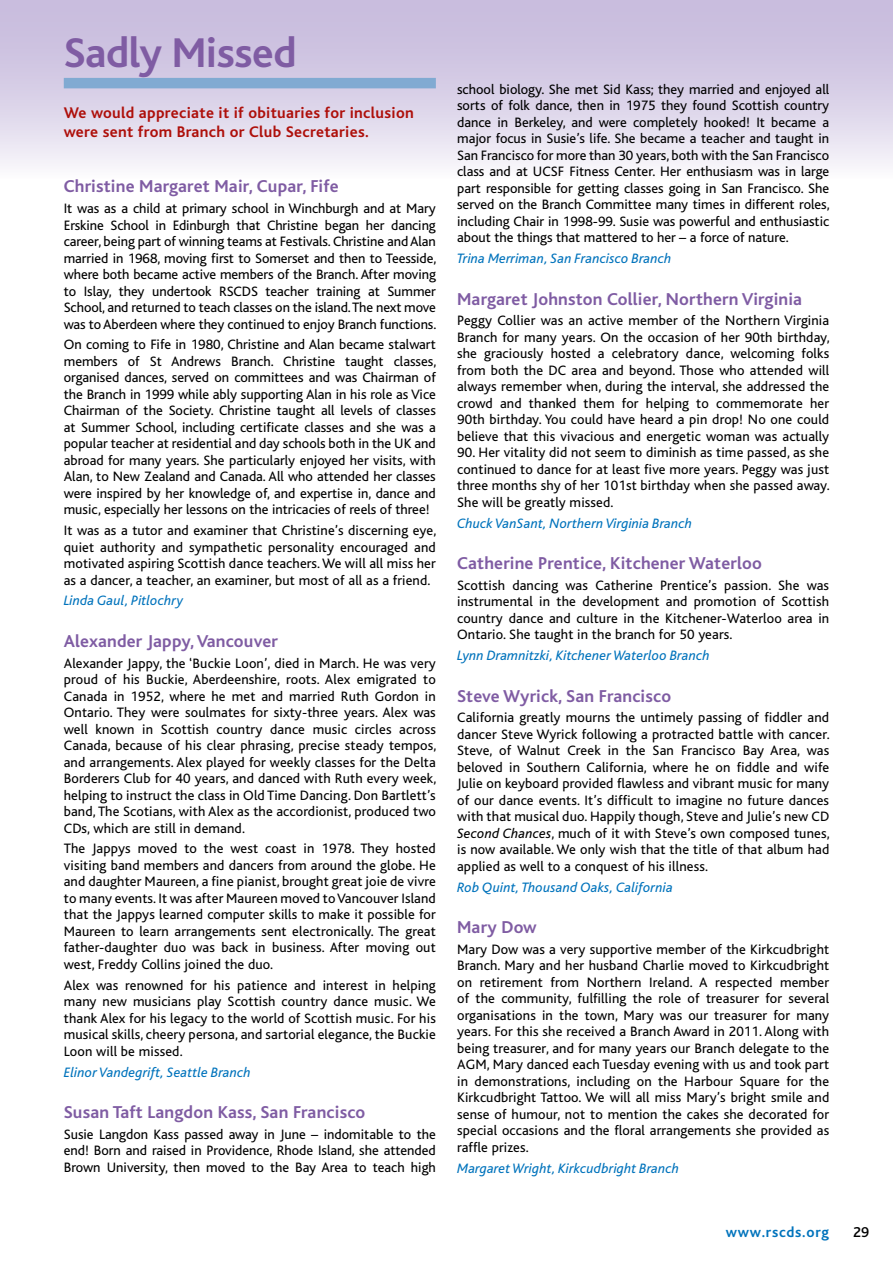
<style>
.page{position:relative;width:893px;height:1263px;background:#fff}
.page>*{position:absolute;margin:0;border:0;box-sizing:border-box;transform-origin:0 0}
.t1{font:700 43.5px "Bliss";letter-spacing:-.01em;color:#7f5ca3}
.t2{font:700 18px "Bliss";letter-spacing:.01em;color:#7f5ca3}
.t3{font:700 16.2px/19.5px "Bliss";letter-spacing:.02em;color:#ae0f0a}
.t4{font:700 15px "Bliss";letter-spacing:.05em;color:#0073bc}
.t5{font:500 15px "Bliss";color:#000}
.t6{font:14.25px/16.5px "Bliss";letter-spacing:.01em;color:#000;text-align:justify}
.t7{font:italic 14.25px "Bliss";letter-spacing:.01em;color:#0073bc}
.s1{font-style:italic}
</style>
<div class="page">
<div style="left:0;top:0;width:893px;height:179px;background:linear-gradient(to bottom,#c0b3d9,#f5f3f9)"></div>
<div style="left:64px;top:78px;width:372px;height:10px;background:#81aad2"></div>
<h1 class="t1" style="left:64px;top:30px;width:234px">Sadly Missed</h1>
<p class="t3" style="left:64px;top:103px;width:351px">We would appreciate it if obituaries for inclusion were sent from Branch or Club Secretaries.</p>
<p class="t2" style="left:64px;top:177px;width:276px">Christine Margaret Mair, Cupar, Fife</p>
<p class="t6" style="left:64px;top:200px;width:374px">It was as a child at primary school in Winchburgh and at Mary Erskine School in Edinburgh that Christine began her dancing career, being part of winning teams at Festivals. Christine and Alan married in 1968, moving first to Somerset and then to Teesside, where both became active members of the Branch. After moving to Islay, they undertook RSCDS teacher training at Summer School, and returned to teach classes on the island. The next move was to Aberdeen where they continued to enjoy Branch functions.</p>
<p class="t6" style="left:64px;top:337px;width:374px">On coming to Fife in 1980, Christine and Alan became stalwart members of St Andrews Branch. Christine taught classes, organised dances, served on committees and was Chairman of the Branch in 1999 while ably supporting Alan in his role as Vice Chairman of the Society. Christine taught all levels of classes at Summer School, including certificate classes and she was a popular teacher at residential and day schools both in the UK and abroad for many years. She particularly enjoyed her visits, with Alan, to New Zealand and Canada. All who attended her classes were inspired by her knowledge of, and expertise in, dance and music, especially her lessons on the intricacies of reels of three!</p>
<p class="t6" style="left:64px;top:522px;width:374px">It was as a tutor and examiner that Christine’s discerning eye, quiet authority and sympathetic personality encouraged and motivated aspiring Scottish dance teachers. We will all miss her as a dancer, a teacher, an examiner, but most of all as a friend.</p>
<p class="t7" style="left:64px;top:593px;width:121px">Linda Gaul, Pitlochry</p>
<p class="t2" style="left:64px;top:632px;width:216px">Alexander Jappy, Vancouver</p>
<p class="t6" style="left:64px;top:655px;width:374px">Alexander Jappy, the ‘Buckie Loon’, died in March. He was very proud of his Buckie, Aberdeenshire, roots. Alex emigrated to Canada in 1952, where he met and married Ruth Gordon in Ontario. They were soulmates for sixty-three years. Alex was well known in Scottish country dance music circles across Canada, because of his clear phrasing, precise steady tempos, and arrangements. Alex played for weekly classes for the Delta Borderers Club for 40 years, and danced with Ruth every week, helping to instruct the class in Old Time Dancing. Don Bartlett’s band, The Scotians, with Alex as the accordionist, produced two CDs, which are still in demand.</p>
<p class="t6" style="left:64px;top:841px;width:374px">The Jappys moved to the west coast in 1978. They hosted visiting band members and dancers from around the globe. He and daughter Maureen, a fine pianist, brought great joie de vivre to many events. It was after Maureen moved to Vancouver Island that the Jappys learned computer skills to make it possible for Maureen to learn arrangements sent electronically. The great father-daughter duo was back in business. After moving out west, Freddy Collins joined the duo.</p>
<p class="t6" style="left:64px;top:977px;width:374px">Alex was renowned for his patience and interest in helping many new musicians play Scottish country dance music. We thank Alex for his legacy to the world of Scottish music. For his musical skills, cheery persona, and sartorial elegance, the Buckie Loon will be missed.</p>
<p class="t7" style="left:64px;top:1064px;width:188px">Elinor Vandegrift, Seattle Branch</p>
<p class="t2" style="left:64px;top:1103px;width:303px">Susan Taft Langdon Kass, San Francisco</p>
<p class="t6" style="left:64px;top:1126px;width:374px">Susie Langdon Kass passed away in June – indomitable to the end! Born and raised in Providence, Rhode Island, she attended Brown University, then moved to the Bay Area to teach high</p>
<p class="t6" style="left:457px;top:81px;width:374px">school biology. She met Sid Kass; they married and enjoyed all sorts of folk dance, then in 1975 they found Scottish country dance in Berkeley, and were completely hooked! It became a major focus in Susie’s life. She became a teacher and taught in San Francisco for more than 30 years, both with the San Francisco class and at UCSF Fitness Center. Her enthusiasm was in large part responsible for getting classes going in San Francisco. She served on the Branch Committee many times in different roles, including Chair in 1998-99. Susie was powerful and enthusiastic about the things that mattered to her – a force of nature.</p>
<p class="t7" style="left:457px;top:251px;width:216px">Trina Merriman, San Francisco Branch</p>
<p class="t2" style="left:457px;top:289px;width:347px">Margaret Johnston Collier, Northern Virginia</p>
<p class="t6" style="left:457px;top:313px;width:374px">Peggy Collier was an active member of the Northern Virginia Branch for many years. On the occasion of her 90th birthday, she graciously hosted a celebratory dance, welcoming folks from both the DC area and beyond. Those who attended will always remember when, during the interval, she addressed the crowd and thanked them for helping to commemorate her 90th birthday. You could have heard a pin drop! No one could believe that this vivacious and energetic woman was actually</p>
<p class="t6" style="left:457px;top:445px;width:374px">90. Her vitality did not seem to diminish as time passed, as she continued to dance for at least five more years. Peggy was just three months shy of her 101st birthday when she passed away.<br>She will be greatly missed.</p>
<p class="t7" style="left:457px;top:516px;width:236px">Chuck VanSant, Northern Virginia Branch</p>
<p class="t2" style="left:457px;top:554px;width:306px">Catherine Prentice, Kitchener Waterloo</p>
<p class="t6" style="left:457px;top:577px;width:374px">Scottish dancing was Catherine Prentice’s passion. She was instrumental in the development and promotion of Scottish country dance and culture in the Kitchener-Waterloo area in Ontario. She taught in the branch for 50 years.</p>
<p class="t7" style="left:457px;top:648px;width:254px">Lynn Dramnitzki, Kitchener Waterloo Branch</p>
<p class="t2" style="left:457px;top:686px;width:216px">Steve Wyrick, San Francisco</p>
<p class="t6" style="left:457px;top:710px;width:374px">California greatly mourns the untimely passing of fiddler and dancer Steve Wyrick following a protracted battle with cancer.<br>Steve, of Walnut Creek in the San Francisco Bay Area, was beloved in Southern California, where he on fiddle and wife Julie on keyboard provided flawless and vibrant music for many of our dance events. It’s difficult to imagine no future dances with that musical duo. Happily though, Steve and Julie’s new CD <span class="s1">Second Chances</span>, much of it with Steve’s own composed tunes, is now available. We only wish that the title of that album had applied as well to a conquest of his illness.</p>
<p class="t7" style="left:457px;top:880px;width:217px">Rob Quint, Thousand Oaks, California</p>
<p class="t2" style="left:457px;top:918px;width:81px">Mary Dow</p>
<p class="t6" style="left:457px;top:941px;width:374px">Mary Dow was a very supportive member of the Kirkcudbright Branch. Mary and her husband Charlie moved to Kirkcudbright on retirement from Northern Ireland. A respected member of the community, fulfilling the role of treasurer for several organisations in the town, Mary was our treasurer for many years. For this she received a Branch Award in 2011. Along with being treasurer, and for many years our Branch delegate to the AGM, Mary danced each Tuesday evening with us and took part in demonstrations, including on the Harbour Square for the Kirkcudbright Tattoo. We will all miss Mary’s bright smile and sense of humour, not to mention the cakes she decorated for special occasions and the floral arrangements she provided as raffle prizes.</p>
<p class="t7" style="left:457px;top:1161px;width:223px">Margaret Wright, Kirkcudbright Branch</p>
<p class="t4" style="left:726px;top:1224px;width:105px">www.rscds.org</p>
<p class="t5" style="left:853px;top:1224px;width:17px">29</p>
</div>
